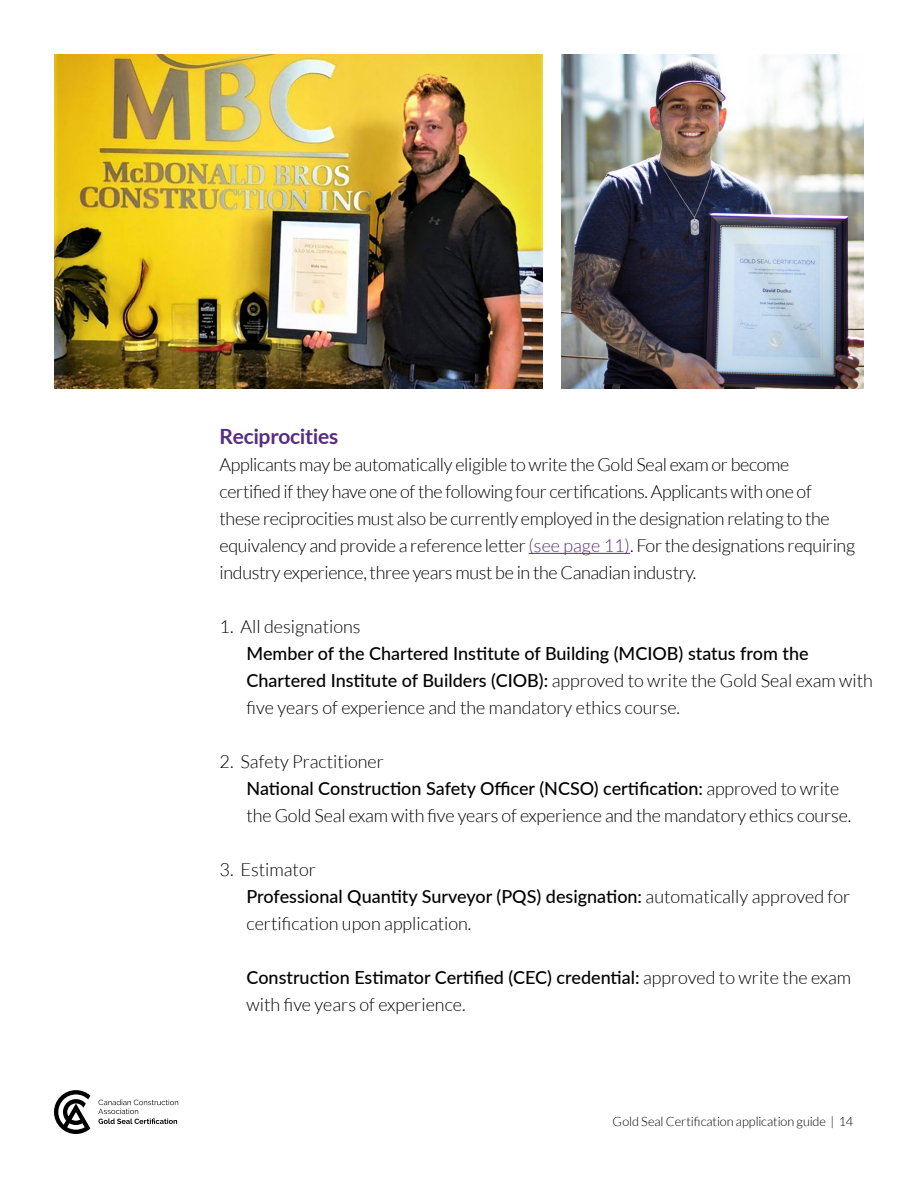
<style>
.page{position:relative;width:918px;height:1188px;background:#fff}
.page>*{position:absolute;margin:0;border:0;box-sizing:border-box;transform-origin:0 0}
.t1{font:700 21px "Lato";letter-spacing:-.02em;color:#572c82}
.t2{font:300 18px/27px "Lato";letter-spacing:-.02em;color:#000}
.t3{font:300 18px/27px "Lato";color:#000}
.t4{font:500 18px/27px "Lato";color:#000}
.t5{font:300 12.75px "Lato";letter-spacing:-.005em;color:#000}
.s1{color:#5a2d82}
.s2{font-weight:300}
.s3{font-weight:500}
</style>
<div class="page">
<svg style="left:98px;top:1100px;width:80px;height:24px"></svg>
<svg style="left:54px;top:1090px;width:36px;height:44px"></svg>
<hr style="left:529px;top:553px;width:101px;height:1px;background:#5a2d82">
<img style="left:54px;top:55px;width:488px;height:334px">
<img style="left:562px;top:55px;width:302px;height:334px">
<p class="t1" style="left:220px;top:424px;width:120px">Reciprocities</p>
<p class="t2" style="left:220px;top:451px;width:637px">Applicants may be automatically eligible to write the Gold Seal exam or become certified if they have one of the following four certifications. Applicants with one of these reciprocities must also be currently employed in the designation relating to the equivalency and provide a reference letter <span class="s1">(see page 11)</span>. For the designations requiring industry experience, three years must be in the Canadian industry.</p>
<p class="t3" style="left:220px;top:613px;width:143px">1. All designations</p>
<p class="t4" style="left:247px;top:639px;width:628px">Member of the Chartered Institute of Building (MCIOB) status from the<br>Chartered Institute of Builders (CIOB): <span class="s2">approved to write the Gold Seal exam with five years of experience and the mandatory ethics course.</span></p>
<p class="t2" style="left:247px;top:748px;width:606px;text-indent:-27px">2. Safety Practitioner<br><span class="s3">National Construction Safety Officer (NCSO) certification:</span> approved to write the Gold Seal exam with five years of experience and the mandatory ethics course.</p>
<p class="t3" style="left:247px;top:856px;width:605px;text-indent:-27px">3. Estimator<br><span class="s3">Professional Quantity Surveyor (PQS) designation:</span> automatically approved for certification upon application.</p>
<p class="t3" style="left:247px;top:964px;width:606px"><span class="s3">Construction Estimator Certified (CEC) credential:</span> approved to write the exam with five years of experience.</p>
<p class="t5" style="left:613px;top:1115px;width:242px">Gold Seal Certification application guide | 14</p>
</div>
